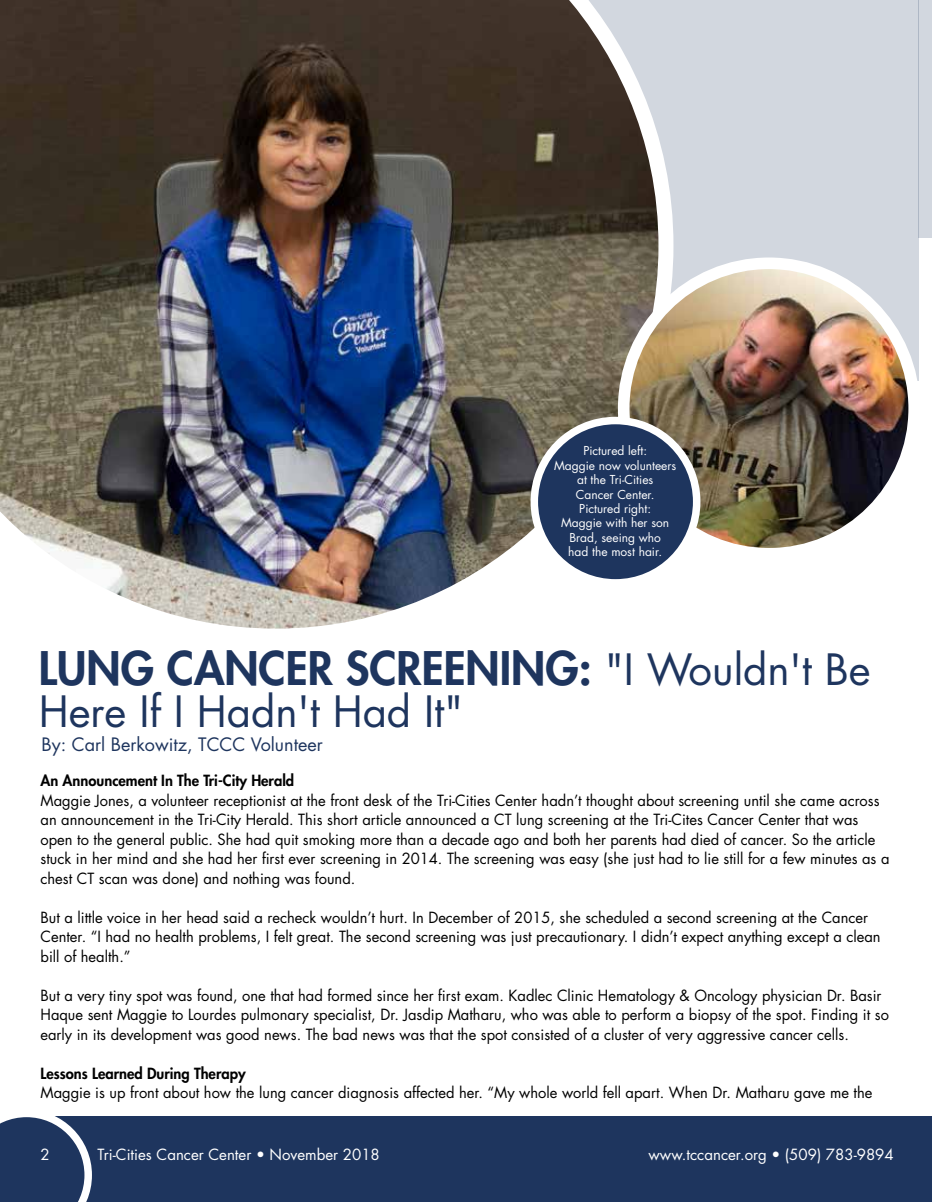
<style>
.page{position:relative;width:932px;height:1202px;background:#fff}
.page>*{position:absolute;margin:0;border:0;box-sizing:border-box;transform-origin:0 0}
.t1{font:800 45px "Futura Std";color:#1e355e}
.t2{font:42px "Futura Std";color:#1e355e}
.t3{font:18px "Futura Std";color:#1e355e}
.t4{font:15px/19.5px "Futura Std";color:#000}
.t5{font:15px "Futura Std";color:#fff}
.t6{font:800 15px "Futura Std";color:#000}
.t7{font:12px/14.4px "Futura Std";color:#fff;text-align:center}
.s1{font-weight:400;font-size:42px}
</style>
<div class="page">
<div style="left:562px;top:0;width:356px;height:380px;background:#d2d7df"></div>
<img style="left:0;top:0;width:673px;height:629px">
<div style="left:13px;top:1116px;width:919px;height:86px;background:#1e355e"></div>
<svg style="left:0;top:1116px;width:92px;height:86px"></svg>
<img style="left:623px;top:263px;width:291px;height:291px;border-radius:145px">
<div style="left:618px;top:257px;width:302px;height:302px;border:12px solid #fff;border-radius:50%"></div>
<div style="left:534px;top:420px;width:162px;height:163px;background:#1e355e;border-radius:50%"></div>
<div style="left:530px;top:417px;width:170px;height:169px;border:8px solid #fff;border-radius:50%"></div>
<div style="left:918px;top:0;width:14px;height:237px;background:#d2d7df"></div>
<p class="t7" style="left:554px;top:444px;width:124px">Pictured left:<br>Maggie now volunteers at the Tri-Cities<br>Cancer Center.<br>Pictured right:<br>Maggie with her son<br>Brad, seeing who<br>had the most hair.</p>
<h1 class="t1" style="left:39px;top:640px;width:833px">LUNG CANCER SCREENING: <span class="s1">"I Wouldn't Be</span></h1>
<h2 class="t2" style="left:39px;top:684px;width:426px">Here If I Hadn't Had It"</h2>
<p class="t3" style="left:42px;top:733px;width:283px">By: Carl Berkowitz, TCCC Volunteer</p>
<p class="t6" style="left:40px;top:771px;width:255px">An Announcement In The Tri-City Herald</p>
<p class="t4" style="left:40px;top:790px;width:850px">Maggie Jones, a volunteer receptionist at the front desk of the Tri-Cities Center hadn’t thought about screening until she came across an announcement in the Tri-City Herald. This short article announced a CT lung screening at the Tri-Cites Cancer Center that was open to the general public. She had quit smoking more than a decade ago and both her parents had died of cancer. So the article stuck in her mind and she had her first ever screening in 2014. The screening was easy (she just had to lie still for a few minutes as a chest CT scan was done) and nothing was found.</p>
<p class="t4" style="left:40px;top:907px;width:841px">But a little voice in her head said a recheck wouldn’t hurt. In December of 2015, she scheduled a second screening at the Cancer<br>Center. “I had no health problems, I felt great. The second screening was just precautionary. I didn’t expect anything except a clean bill of health.”</p>
<p class="t4" style="left:40px;top:985px;width:850px">But a very tiny spot was found, one that had formed since her first exam. Kadlec Clinic Hematology &amp; Oncology physician Dr. Basir<br>Haque sent Maggie to Lourdes pulmonary specialist, Dr. Jasdip Matharu, who was able to perform a biopsy of the spot. Finding it so early in its development was good news. The bad news was that the spot consisted of a cluster of very aggressive cancer cells.</p>
<p class="t6" style="left:40px;top:1063px;width:207px">Lessons Learned During Therapy</p>
<p class="t4" style="left:40px;top:1083px;width:833px">Maggie is up front about how the lung cancer diagnosis affected her. “My whole world fell apart. When Dr. Matharu gave me the</p>
<p class="t5" style="left:40px;top:1145px;width:11px">2</p>
<p class="t5" style="left:97px;top:1145px;width:284px">Tri-Cities Cancer Center • November 2018</p>
<p class="t5" style="left:648px;top:1145px;width:247px">www.tccancer.org • (509) 783-9894</p>
</div>
